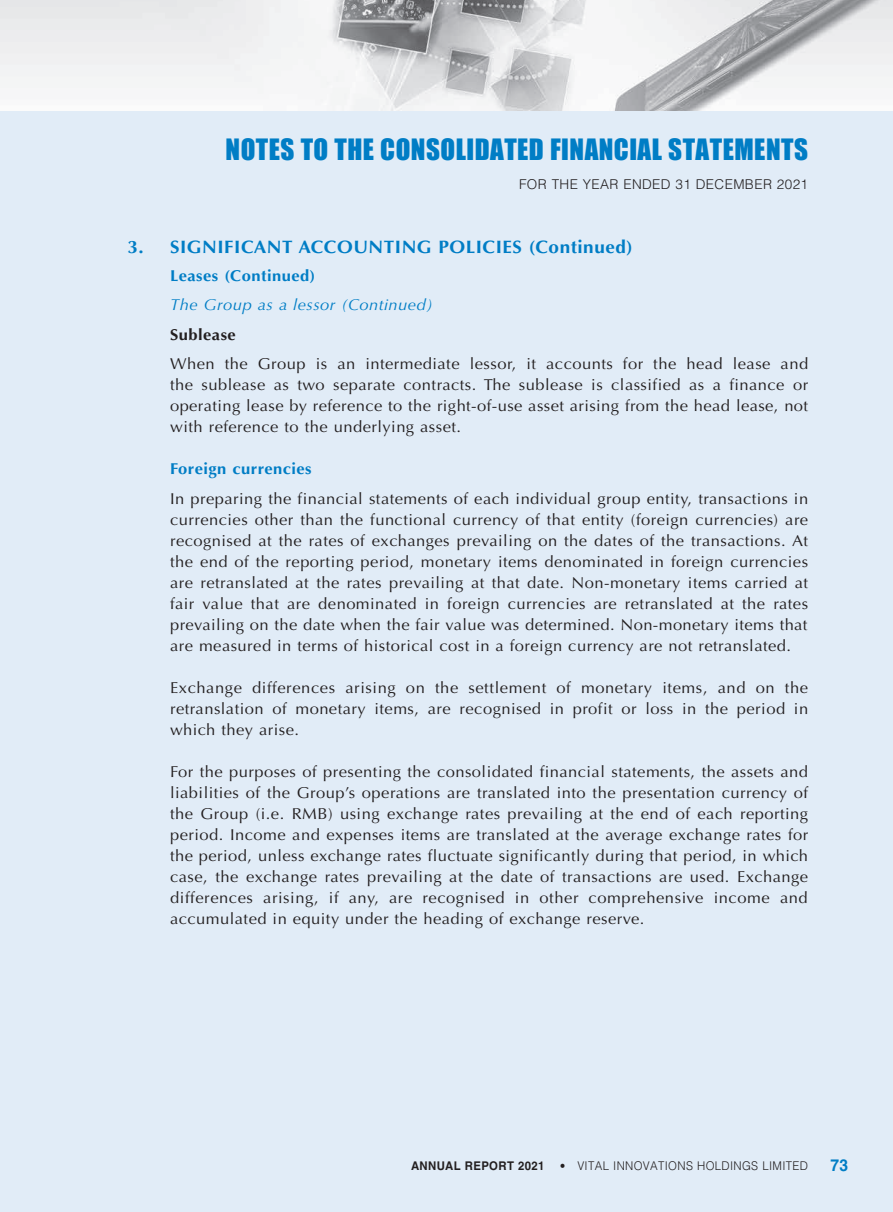
<style>
.page{position:relative;width:893px;height:1212px;background:#fff}
.page>*{position:absolute;margin:0;border:0;box-sizing:border-box;transform-origin:0 0}
.t1{font:27px "Impact";letter-spacing:.015em;color:#007dc5}
.t2{font:700 18px "Optima LT Std";letter-spacing:.03em;color:#007dc5;scale:1.05 1}
.t3{font:700 16.5px "Helvetica LT Std";color:#007dc5;scale:.95 1}
.t4{font:15.75px/21px "Optima LT Std";letter-spacing:.03em;color:#231f20;text-align:justify;scale:1.05 1}
.t5{font:700 15.75px "Optima LT Std";letter-spacing:.03em;color:#007dc5;scale:1.05 1}
.t6{font:italic 15.75px "Optima LT Std";letter-spacing:.03em;color:#007dc5;scale:1.05 1}
.t7{font:700 15.75px "Optima LT Std";letter-spacing:.03em;color:#231f20;scale:1.05 1}
.t8{font:300 13.5px "Helvetica LT Std";letter-spacing:.03em;color:#231f20}
.t9{font:300 12px "Helvetica LT Std";letter-spacing:.03em;color:#231f20;scale:.95 1}
.t10{font:700 12px "Helvetica LT Std";letter-spacing:.03em;color:#231f20;scale:.95 1}
.s1{font-family:"Frutiger LT Std"}
</style>
<div class="page">
<img style="left:0;top:0;width:893px;height:111px">
<div style="left:0;top:111px;width:893px;height:1101px;background:#e1ecf7"></div>
<h1 class="t1" style="left:226px;top:128px;width:584px">NOTES TO THE CONSOLIDATED FINANCIAL STATEMENTS</h1>
<p class="t8" style="left:519px;top:176px;width:290px">FOR THE YEAR ENDED 31 DECEMBER 2021</p>
<p class="t2" style="left:128px;top:236px;width:483px">3. SIGNIFICANT ACCOUNTING POLICIES (Continued)</p>
<p class="t5" style="left:170px;top:266px;width:140px">Leases (Continued)</p>
<p class="t6" style="left:170px;top:296px;width:252px">The Group as a lessor (Continued)</p>
<p class="t7" style="left:170px;top:325px;width:64px">Sublease</p>
<p class="t4" style="left:170px;top:354px;width:609px">When the Group is an intermediate lessor, it accounts for the head lease and the sublease as two separate contracts. The sublease is classified as a finance or operating lease by reference to the right-of-use asset arising from the head lease, not with reference to the underlying asset.</p>
<p class="t5" style="left:170px;top:460px;width:136px">Foreign currencies</p>
<p class="t4" style="left:170px;top:488px;width:609px">In preparing the financial statements of each individual group entity, transactions in currencies other than the functional currency of that entity (foreign currencies) are recognised at the rates of exchanges prevailing on the dates of the transactions. At the end of the reporting period, monetary items denominated in foreign currencies are retranslated at the rates prevailing at that date. Non-monetary items carried at fair value that are denominated in foreign currencies are retranslated at the rates prevailing on the date when the fair value was determined. Non-monetary items that are measured in terms of historical cost in a foreign currency are not retranslated.</p>
<p class="t4" style="left:170px;top:677px;width:609px">Exchange differences arising on the settlement of monetary items, and on the retranslation of monetary items, are recognised in profit or loss in the period in which they arise.</p>
<p class="t4" style="left:170px;top:761px;width:609px">For the purposes of presenting the consolidated financial statements, the assets and liabilities of the Group’s operations are translated into the presentation currency of the Group (i.e. RMB) using exchange rates prevailing at the end of each reporting period. Income and expenses items are translated at the average exchange rates for the period, unless exchange rates fluctuate significantly during that period, in which case, the exchange rates prevailing at the date of transactions are used. Exchange differences arising, if any, are recognised in other comprehensive income and accumulated in equity under the heading of exchange reserve.</p>
<p class="t10" style="left:411px;top:1159px;width:142px">ANNUAL REPORT 2021</p>
<p class="t9" style="left:560px;top:1158px;width:263px"><span class="s1">•</span> VITAL INNOVATIONS HOLDINGS LIMITED</p>
<p class="t3" style="left:830px;top:1155px;width:20px">73</p>
</div>
